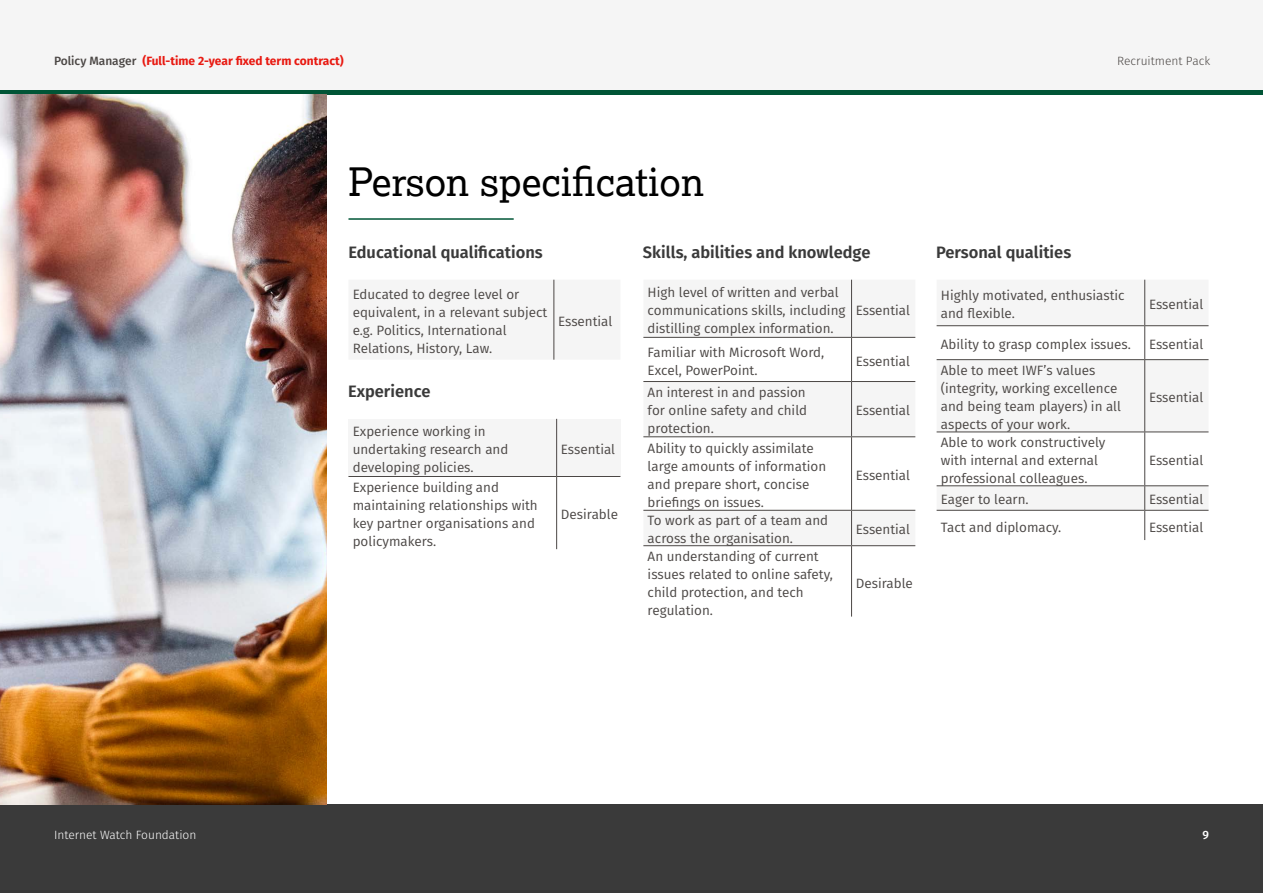
<style>
.page{position:relative;width:1263px;height:893px;background:#fff}
.page>*{position:absolute;margin:0;border:0;box-sizing:border-box;transform-origin:0 0}
.t1{font:39px "Lexia";color:#000}
.t2{font:600 16.5px "Fira Sans";color:#3a3a3a}
.t3{font:13.5px/18px "Fira Sans";color:#4b4745}
.t4{font:700 12px "Fira Sans";color:#e81911}
.t5{font:300 12px "Fira Sans";color:#fff}
.t6{font:300 12px "Fira Sans";color:#4b4745}
.t7{font:500 12px "Fira Sans";color:#fff}
.s1{font-weight:500;color:#4b4745}
</style>
<div class="page">
<div style="left:0;top:0;width:1263px;height:91px;background:#f5f5f5"></div>
<div style="left:0;top:805px;width:1263px;height:88px;background:#3a3a3a"></div>
<div style="left:0;top:90px;width:1263px;height:5px;background:#005536"></div>
<hr style="left:348px;top:218px;width:166px;height:2px;background:#005536">
<hr style="left:553px;top:280px;width:1px;height:80px;background:#4b4745">
<div style="left:348px;top:419px;width:209px;height:57px;background:#f5f5f5"></div>
<div style="left:557px;top:419px;width:63px;height:57px;background:#f5f5f5"></div>
<hr style="left:557px;top:476px;width:63px;height:1px;background:#4b4745">
<hr style="left:556px;top:419px;width:1px;height:57px;background:#4b4745">
<hr style="left:556px;top:477px;width:1px;height:72px;background:#4b4745">
<hr style="left:348px;top:476px;width:209px;height:1px;background:#4b4745">
<svg style="left:643px;top:280px;width:272px;height:265px;fill:#f5f5f5"></svg>
<hr style="left:851px;top:280px;width:1px;height:57px;background:#4b4745">
<hr style="left:643px;top:337px;width:208px;height:1px;background:#4b4745">
<hr style="left:851px;top:337px;width:64px;height:1px;background:#4b4745">
<hr style="left:851px;top:338px;width:1px;height:43px;background:#4b4745">
<hr style="left:643px;top:381px;width:208px;height:1px;background:#4b4745">
<hr style="left:851px;top:381px;width:64px;height:1px;background:#4b4745">
<hr style="left:851px;top:382px;width:1px;height:54px;background:#4b4745">
<hr style="left:643px;top:436px;width:208px;height:1px;background:#4b4745">
<hr style="left:851px;top:436px;width:64px;height:1px;background:#4b4745">
<hr style="left:851px;top:437px;width:1px;height:73px;background:#4b4745">
<hr style="left:643px;top:510px;width:208px;height:1px;background:#4b4745">
<hr style="left:851px;top:510px;width:64px;height:1px;background:#4b4745">
<hr style="left:851px;top:511px;width:1px;height:34px;background:#4b4745">
<hr style="left:643px;top:545px;width:208px;height:1px;background:#4b4745">
<hr style="left:851px;top:545px;width:64px;height:1px;background:#4b4745">
<hr style="left:851px;top:546px;width:1px;height:71px;background:#4b4745">
<svg style="left:936px;top:280px;width:272px;height:230px;fill:#f5f5f5"></svg>
<hr style="left:1144px;top:280px;width:1px;height:45px;background:#4b4745">
<hr style="left:936px;top:325px;width:209px;height:1px;background:#4b4745">
<hr style="left:1145px;top:325px;width:63px;height:1px;background:#4b4745">
<hr style="left:1144px;top:326px;width:1px;height:33px;background:#4b4745">
<hr style="left:936px;top:359px;width:209px;height:1px;background:#4b4745">
<hr style="left:1145px;top:359px;width:63px;height:1px;background:#4b4745">
<hr style="left:1144px;top:360px;width:1px;height:72px;background:#4b4745">
<hr style="left:936px;top:432px;width:209px;height:1px;background:#4b4745">
<hr style="left:1145px;top:432px;width:63px;height:1px;background:#4b4745">
<hr style="left:1144px;top:432px;width:1px;height:53px;background:#4b4745">
<hr style="left:936px;top:485px;width:209px;height:1px;background:#4b4745">
<hr style="left:1145px;top:485px;width:63px;height:1px;background:#4b4745">
<hr style="left:936px;top:510px;width:209px;height:1px;background:#4b4745">
<hr style="left:1145px;top:510px;width:63px;height:1px;background:#4b4745">
<svg style="left:1144px;top:486px;width:1px;height:54px"></svg>
<img style="left:0;top:95px;width:327px;height:710px">
<p class="t4" style="left:54px;top:51px;width:291px"><span class="s1">Policy Manager</span> (Full-time 2-year fixed term contract)</p>
<p class="t6" style="left:1117px;top:52px;width:95px">Recruitment Pack</p>
<h1 class="t1" style="left:348px;top:158px;width:357px">Person specification</h1>
<p class="t2" style="left:348px;top:239px;width:196px">Educational qualifications</p>
<p class="t3" style="left:353px;top:285px;width:196px">Educated to degree level or equivalent, in a relevant subject e.g. Politics, International<br>Relations, History, Law.</p>
<p class="t2" style="left:348px;top:378px;width:84px">Experience</p>
<p class="t3" style="left:353px;top:422px;width:157px">Experience working in undertaking research and developing policies.</p>
<p class="t3" style="left:353px;top:478px;width:186px">Experience building and maintaining relationships with key partner organisations and policymakers.</p>
<p class="t3" style="left:558px;top:312px;width:56px">Essential</p>
<p class="t3" style="left:561px;top:440px;width:56px">Essential</p>
<p class="t3" style="left:561px;top:505px;width:59px">Desirable</p>
<p class="t2" style="left:643px;top:239px;width:229px">Skills, abilities and knowledge</p>
<p class="t2" style="left:936px;top:239px;width:137px">Personal qualities</p>
<p class="t3" style="left:648px;top:283px;width:199px">High level of written and verbal communications skills, including distilling complex information.</p>
<p class="t3" style="left:941px;top:286px;width:185px">Highly motivated, enthusiastic and flexible.</p>
<p class="t3" style="left:1149px;top:295px;width:56px">Essential</p>
<p class="t3" style="left:941px;top:335px;width:192px">Ability to grasp complex issues.</p>
<p class="t3" style="left:1149px;top:335px;width:56px">Essential</p>
<p class="t3" style="left:941px;top:361px;width:182px">Able to meet IWF’s values (integrity, working excellence and being team players) in all aspects of your work.</p>
<p class="t3" style="left:856px;top:301px;width:56px">Essential</p>
<p class="t3" style="left:648px;top:343px;width:178px">Familiar with Microsoft Word,<br>Excel, PowerPoint.</p>
<p class="t3" style="left:856px;top:352px;width:56px">Essential</p>
<p class="t3" style="left:648px;top:383px;width:161px;text-align:justify">An interest in and passion for online safety and child protection.</p>
<p class="t3" style="left:1149px;top:388px;width:56px">Essential</p>
<p class="t3" style="left:856px;top:401px;width:56px">Essential</p>
<p class="t3" style="left:941px;top:433px;width:166px">Able to work constructively with internal and external professional colleagues.</p>
<p class="t3" style="left:648px;top:439px;width:180px">Ability to quickly assimilate large amounts of information and prepare short, concise briefings on issues.</p>
<p class="t3" style="left:1149px;top:451px;width:56px">Essential</p>
<p class="t3" style="left:856px;top:466px;width:56px">Essential</p>
<p class="t3" style="left:941px;top:490px;width:89px">Eager to learn.</p>
<p class="t3" style="left:1149px;top:490px;width:56px">Essential</p>
<p class="t3" style="left:941px;top:518px;width:122px">Tact and diplomacy.</p>
<p class="t3" style="left:1149px;top:518px;width:56px">Essential</p>
<p class="t3" style="left:648px;top:511px;width:182px">To work as part of a team and across the organisation.</p>
<p class="t3" style="left:856px;top:520px;width:56px">Essential</p>
<p class="t3" style="left:648px;top:547px;width:187px">An understanding of current issues related to online safety, child protection, and tech regulation.</p>
<p class="t3" style="left:856px;top:574px;width:59px">Desirable</p>
<p class="t5" style="left:54px;top:826px;width:144px">Internet Watch Foundation</p>
<p class="t7" style="left:1202px;top:825px;width:8px">9</p>
</div>
